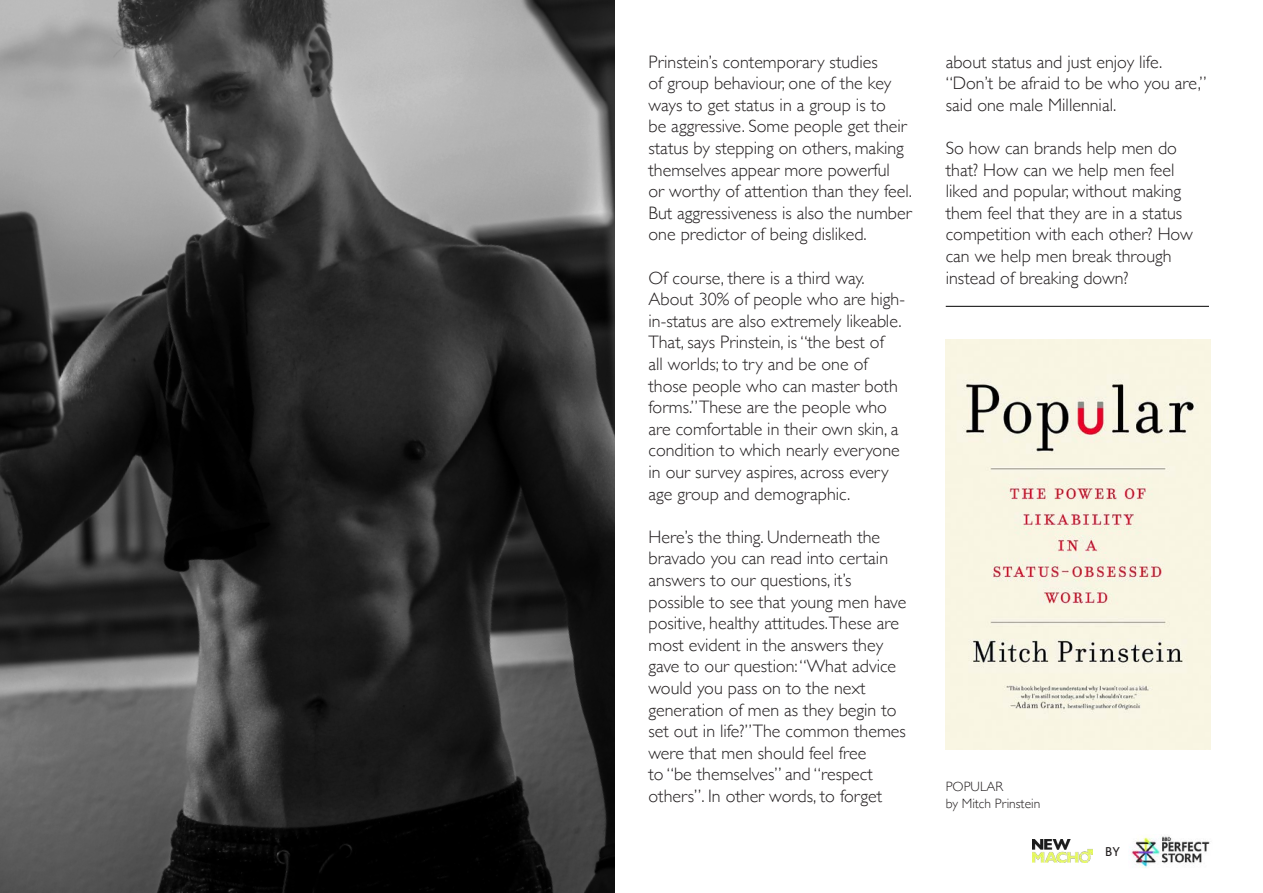
<style>
.page{position:relative;width:1263px;height:893px;background:#fff}
.page>*{position:absolute;margin:0;border:0;box-sizing:border-box;transform-origin:0 0}
.t1{font:300 18px/21.6px "Gill Sans";color:#231f20}
.t2{font:300 13.5px "Gill Sans";color:#231f20}
.t3{font:13.5px "Bliss";color:#231f20}
</style>
<div class="page">
<img style="left:1032px;top:839px;width:61px;height:24px">
<img style="left:1129px;top:836px;width:81px;height:32px">
<img style="left:0;top:0;width:614px;height:893px">
<img style="left:945px;top:339px;width:266px;height:410px">
<hr style="left:946px;top:306px;width:263px;height:1px;background:#000">
<p class="t1" style="left:648px;top:50px;width:265px">Prinstein’s contemporary studies<br>of group behaviour, one of the key ways to get status in a group is to<br>be aggressive. Some people get their status by stepping on others, making themselves appear more powerful<br>or worthy of attention than they feel.<br>But aggressiveness is also the number one predictor of being disliked.</p>
<p class="t1" style="left:648px;top:266px;width:258px">Of course, there is a third way.<br>About 30% of people who are high&shy;in-status are also extremely likeable.<br>That, says Prinstein, is “the best of<br>all worlds; to try and be one of those people who can master both forms.” These are the people who are comfortable in their own skin, a condition to which nearly everyone in our survey aspires, across every age group and demographic.</p>
<p class="t1" style="left:648px;top:525px;width:259px">Here’s the thing. Underneath the bravado you can read into certain answers to our questions, it’s possible to see that young men have positive, healthy attitudes.These are most evident in the answers they gave to our question: “What advice would you pass on to the next generation of men as they begin to set out in life?” The common themes</p>
<p class="t1" style="left:648px;top:741px;width:235px">were that men should feel free to “be themselves” and “respect others”. In other words, to forget</p>
<p class="t1" style="left:946px;top:50px;width:262px">about status and just enjoy life. “Don’t be afraid to be who you are,” said one male Millennial.</p>
<p class="t1" style="left:946px;top:136px;width:249px">So how can brands help men do that? How can we help men feel liked and popular, without making them feel that they are in a status competition with each other? How can we help men break through instead of breaking down?</p>
<p class="t2" style="left:946px;top:776px;width:59px">POPULAR</p>
<p class="t2" style="left:946px;top:792px;width:96px">by Mitch Prinstein</p>
<p class="t3" style="left:1105px;top:845px;width:16px">BY</p>
</div>
